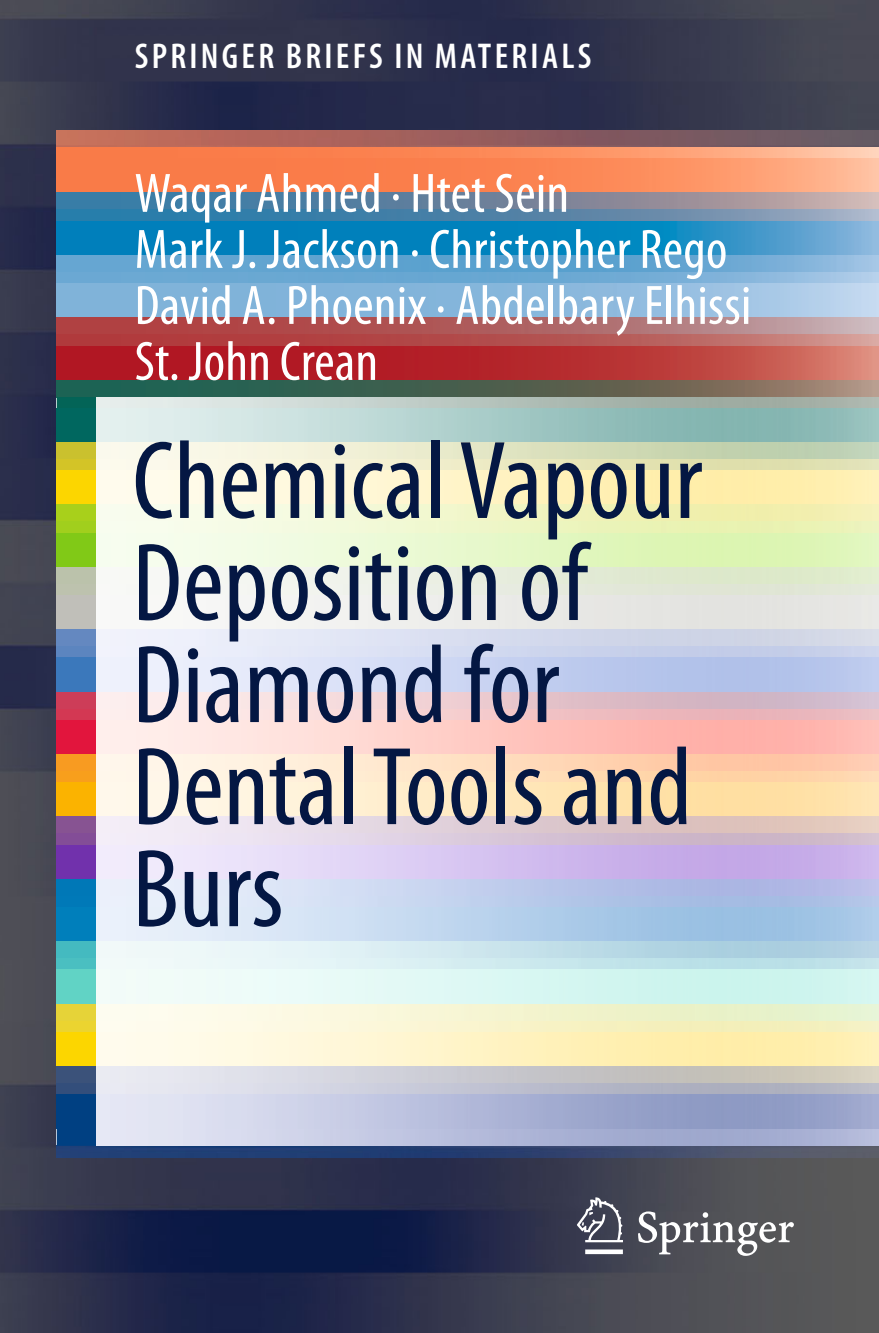
<style>
.page{position:relative;width:879px;height:1333px;background:#fff}
.page>*{position:absolute;margin:0;border:0;box-sizing:border-box;transform-origin:0 0}
.t1{font:condensed 112px/102px "Myriad Pro";color:#041743}
.t2{font:condensed 56px/56px "Myriad Pro";letter-spacing:.005em;color:#fff}
.t3{font:600 condensed 36px "Myriad Pro";letter-spacing:.09em;color:#fff}
</style>
<div class="page">
<img style="left:0;top:0;width:879px;height:1332px">
<img style="left:57px;top:1145px;width:822px;height:12px">
<img style="left:57px;top:1128px;width:39px;height:17px">
<img style="left:57px;top:130px;width:822px;height:278px">
<img style="left:57px;top:408px;width:39px;height:720px">
<img style="left:57px;top:771px;width:39px;height:1px">
<img style="left:96px;top:397px;width:783px;height:748px">
<img style="left:96px;top:771px;width:783px;height:1px">
<svg style="left:577px;top:1196px;width:217px;height:59px;background:#696a72"></svg>
<p class="t3" style="left:135px;top:43px;width:458px">SPRINGER BRIEFS IN MATERIALS</p>
<p class="t2" style="left:135px;top:170px;width:618px">Waqar Ahmed · Htet Sein<br>Mark J. Jackson · Christopher Rego<br>David A. Phoenix · Abdelbary Elhissi<br>St. John Crean</p>
<h1 class="t1" style="left:132px;top:440px;width:572px">Chemical Vapour<br>Deposition of<br>Diamond for<br>Dental Tools and<br>Burs</h1>
</div>
